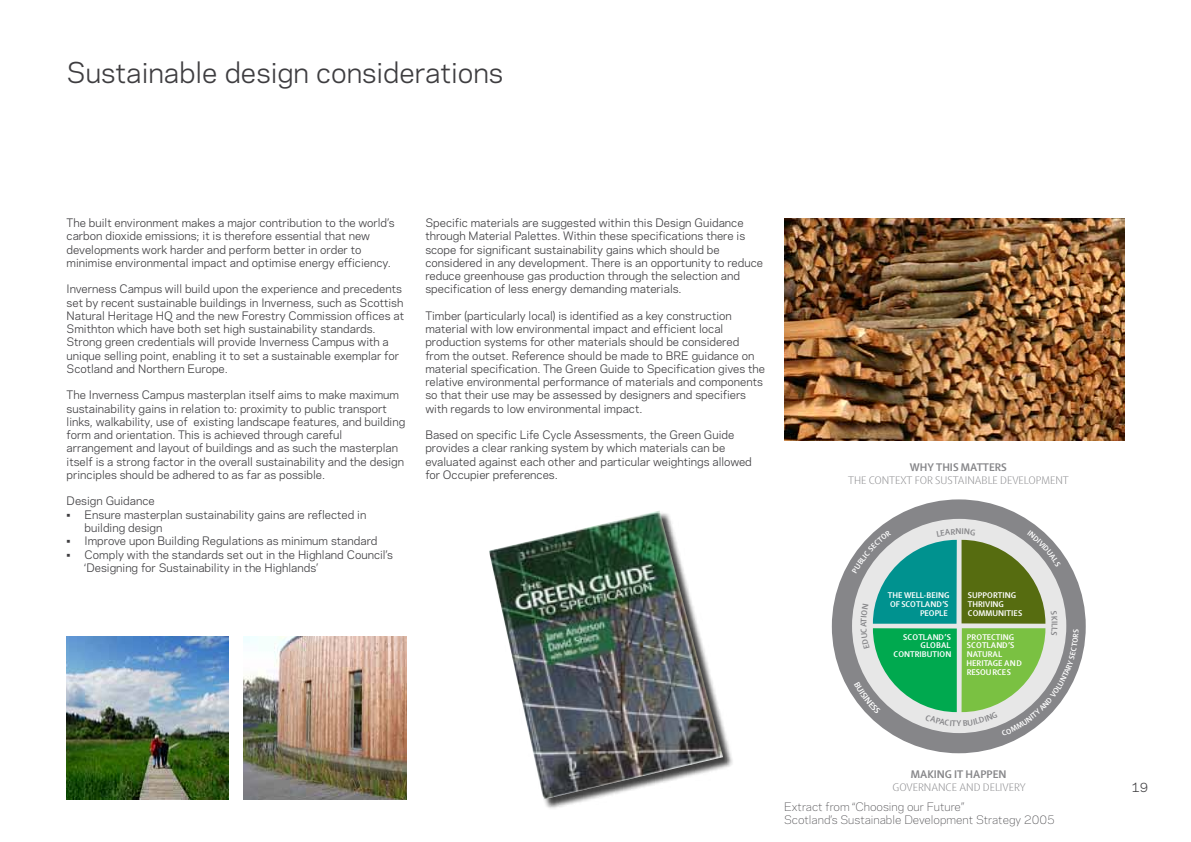
<style>
.page{position:relative;width:1191px;height:842px;background:#fff}
.page>*{position:absolute;margin:0;border:0;box-sizing:border-box;transform-origin:0 0}
.t1{font:27px "Galaxie Polaris";color:#3e3d40}
.t2{font:12px "Shaker RL";color:#868689}
.t3{font:12px "Shaker RB";color:#868689}
.t4{font:12px "Galaxie Polaris";color:#3e3d40}
.t5{font:11px/13.3px "Galaxie Polaris";color:#3e3d40}
.t6{font:300 11px/13.3px "Galaxie Polaris";color:#3e3d40}
.t7{font:9px/9px "Shaker RB";color:#fff;text-align:right}
.t8{font:9px "Shaker RB";color:#868689}
</style>
<div class="page">
<img style="left:244px;top:636px;width:163px;height:163px">
<img style="left:67px;top:636px;width:162px;height:163px">
<div style="left:832px;top:499px;width:253px;height:254px;background:#868689;border-radius:50%"></div>
<div style="left:489px;top:511px;width:244px;height:299px;background:#000;opacity:.75"></div>
<img style="left:489px;top:511px;width:234px;height:288px">
<img style="left:784px;top:218px;width:340px;height:223px">
<svg style="left:852px;top:528px;width:226px;height:208px"></svg>
<h1 class="t1" style="left:67px;top:52px;width:438px">Sustainable design considerations</h1>
<p class="t5" style="left:67px;top:216px;width:329px">The built environment makes a major contribution to the world’s carbon dioxide emissions; it is therefore essential that new developments work harder and perform better in order to minimise environmental impact and optimise energy efficiency.</p>
<p class="t5" style="left:67px;top:282px;width:339px">Inverness Campus will build upon the experience and precedents set by recent sustainable buildings in Inverness, such as Scottish Natural Heritage HQ and the new Forestry Commission offices at Smithton which have both set high sustainability standards.<br>Strong green credentials will provide Inverness Campus with a unique selling point, enabling it to set a sustainable exemplar for Scotland and Northern Europe.</p>
<p class="t5" style="left:67px;top:388px;width:340px">The Inverness Campus masterplan itself aims to make maximum sustainability gains in relation to: proximity to public transport links, walkability, use of existing landscape features, and building form and orientation. This is achieved through careful arrangement and layout of buildings and as such the masterplan itself is a strong factor in the overall sustainability and the design principles should be adhered to as far as possible.</p>
<p class="t5" style="left:67px;top:494px;width:90px">Design Guidance</p>
<p class="t5" style="left:85px;top:507px;width:283px;text-indent:-18px">• Ensure masterplan sustainability gains are reflected in building design</p>
<p class="t5" style="left:67px;top:534px;width:312px">• Improve upon Building Regulations as minimum standard</p>
<p class="t5" style="left:85px;top:547px;width:310px;text-indent:-18px">• Comply with the standards set out in the Highland Council’s ‘Designing for Sustainability in the Highlands’</p>
<p class="t5" style="left:425px;top:216px;width:339px">Specific materials are suggested within this Design Guidance through Material Palettes. Within these specifications there is scope for significant sustainability gains which should be considered in any development. There is an opportunity to reduce reduce greenhouse gas production through the selection and specification of less energy demanding materials.</p>
<p class="t5" style="left:425px;top:308px;width:341px">Timber (particularly local) is identified as a key construction material with low environmental impact and efficient local production systems for other materials should be considered from the outset. Reference should be made to BRE guidance on material specification. The Green Guide to Specification gives the relative environmental performance of materials and components so that their use may be assessed by designers and specifiers with regards to low environmental impact.</p>
<p class="t5" style="left:425px;top:428px;width:328px">Based on specific Life Cycle Assessments, the Green Guide provides a clear ranking system by which materials can be evaluated against each other and particular weightings allowed for Occupier preferences.</p>
<p class="t3" style="left:909px;top:461px;width:99px">WHY THIS MATTERS</p>
<p class="t2" style="left:848px;top:474px;width:222px">THE CONTEXT FOR SUSTAINABLE DEVELOPMENT</p>
<p class="t8" style="left:859px;top:627px;width:7px;rotate:-90deg">A</p>
<p class="t7" style="left:887px;top:591px;width:63px">THE WELL-BEING<br>OF SC O T L AN D ’ S<br>PEOPLE</p>
<p class="t7" style="left:967px;top:591px;width:56px;text-align:left">SUPPO R TING<br>THRIVING<br>C OMMUNITIE S</p>
<p class="t7" style="left:966px;top:632px;width:57px;text-align:left">P R O TECTIN G<br>S C O T L AN D ’ S<br>N A TU R A L<br>HERI T A GE AN D<br>RESOU R CE S</p>
<p class="t7" style="left:893px;top:632px;width:59px">S C O T L AN D ’S<br>G L O B AL<br>C ONTRI B UTIO N</p>
<p class="t8" style="left:956px;top:718px;width:6px">Y</p>
<p class="t3" style="left:910px;top:768px;width:97px">MAKING IT HAPPEN</p>
<p class="t2" style="left:892px;top:780px;width:135px">GOVERNANCE AND DELIVERY</p>
<p class="t6" style="left:784px;top:800px;width:272px">Extract from “Choosing our Future”<br>Scotland’s Sustainable Development Strategy 2005</p>
<p class="t4" style="left:1131px;top:778px;width:18px">19</p>
</div>
